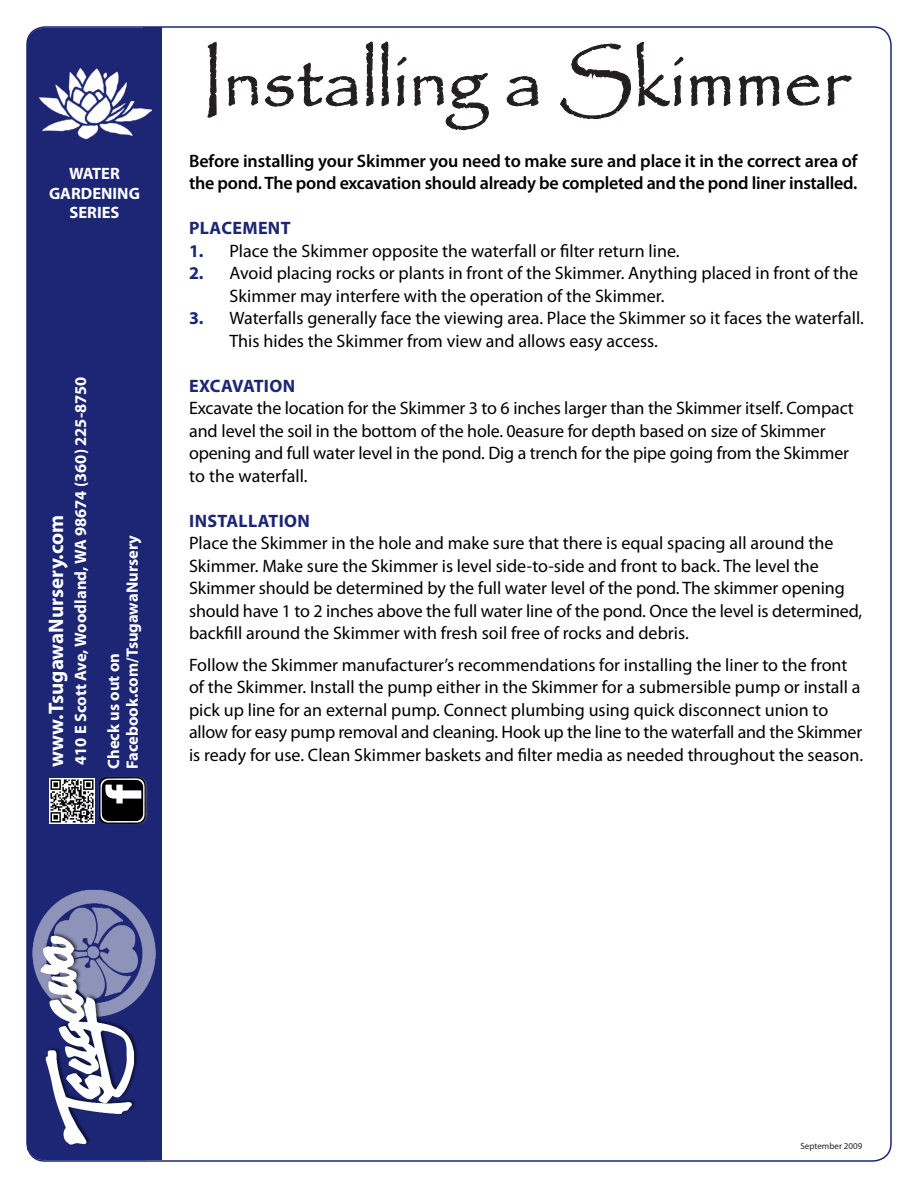
<style>
.page{position:relative;width:918px;height:1188px;background:#fff}
.page>*{position:absolute;margin:0;border:0;box-sizing:border-box;transform-origin:0 0}
.t1{font:76.5px "Papyrus";color:#231f20}
.t2{font:700 21px "Myriad Pro";color:#fff}
.t3{font:18px/22.5px "Myriad Pro";color:#000}
.t4{font:600 18px/22.5px "Myriad Pro";letter-spacing:-.015em;color:#000}
.t5{font:700 18px "Myriad Pro";letter-spacing:.02em;color:#1c2674}
.t6{font:700 16.5px "Myriad Pro";color:#fff}
.t7{font:9px "Myriad Pro";color:#231f20}
.s1{font-weight:700;color:#1c2674}
</style>
<div class="page">
<svg style="left:207px;top:41px;width:10px;height:77px"></svg>
<svg style="left:227px;top:62px;width:131px;height:45px"></svg>
<svg style="left:365px;top:41px;width:9px;height:66px"></svg>
<svg style="left:381px;top:41px;width:9px;height:66px"></svg>
<svg style="left:396px;top:56px;width:11px;height:50px"></svg>
<svg style="left:413px;top:73px;width:76px;height:58px"></svg>
<svg style="left:506px;top:76px;width:33px;height:31px"></svg>
<svg style="left:560px;top:41px;width:171px;height:79px"></svg>
<svg style="left:738px;top:75px;width:42px;height:31px"></svg>
<svg style="left:786px;top:75px;width:66px;height:31px"></svg>
<div style="left:27px;top:28px;width:135px;height:1132px;background:#1c2674;border-radius:18px"></div>
<div style="left:143px;top:28px;width:19px;height:1132px;background:#1c2674"></div>
<img style="left:32px;top:889px;width:124px;height:256px">
<img style="left:39px;top:67px;width:113px;height:73px">
<img style="left:50px;top:779px;width:44px;height:44px">
<img style="left:99px;top:777px;width:48px;height:47px">
<p class="t6" style="left:69px;top:163px;width:52px">WATER</p>
<p class="t6" style="left:49px;top:182px;width:92px">GARDENING</p>
<p class="t6" style="left:70px;top:202px;width:51px">SERIES</p>
<p class="t6" style="left:70px;top:765px;width:390px;rotate:-90deg">410 E Scott Ave, Woodland, WA 98674 (360) 225-8750</p>
<p class="t2" style="left:42px;top:767px;width:254px;rotate:-90deg">www.TsugawaNursery.com</p>
<p class="t6" style="left:122px;top:769px;width:235px;rotate:-90deg">Facebook.com/TsugawaNursery</p>
<p class="t6" style="left:103px;top:769px;width:117px;rotate:-90deg">Check us out on</p>
<p class="t1" style="left:202px;top:34px;width:648px">Installing a Skimmer</p>
<p class="t4" style="left:189px;top:149px;width:670px">Before installing your Skimmer you need to make sure and place it in the correct area of the pond. The pond excavation should already be completed and the pond liner installed.</p>
<p class="t5" style="left:189px;top:216px;width:103px">PLACEMENT</p>
<p class="t3" style="left:189px;top:239px;width:492px"><span class="s1">1.</span> Place the Skimmer opposite the waterfall or filter return line.</p>
<p class="t3" style="left:230px;top:261px;width:630px;text-indent:-40px"><span class="s1">2.</span> Avoid placing rocks or plants in front of the Skimmer. Anything placed in front of the<br>Skimmer may interfere with the operation of the Skimmer.</p>
<p class="t3" style="left:230px;top:306px;width:636px;text-indent:-40px"><span class="s1">3.</span> Waterfalls generally face the viewing area. Place the Skimmer so it faces the waterfall.<br>This hides the Skimmer from view and allows easy access.</p>
<p class="t5" style="left:189px;top:374px;width:107px">EXCAVATION</p>
<p class="t3" style="left:189px;top:396px;width:666px">Excavate the location for the Skimmer 3 to 6 inches larger than the Skimmer itself. Compact and level the soil in the bottom of the hole. 0easure for depth based on size of Skimmer opening and full water level in the pond. Dig a trench for the pipe going from the Skimmer to the waterfall.</p>
<p class="t5" style="left:189px;top:509px;width:122px">INSTALLATION</p>
<p class="t3" style="left:189px;top:531px;width:675px">Place the Skimmer in the hole and make sure that there is equal spacing all around the Skimmer. Make sure the Skimmer is level side-to-side and front to back. The level the Skimmer should be determined by the full water level of the pond. The skimmer opening should have 1 to 2 inches above the full water line of the pond. Once the level is determined, backfill around the Skimmer with fresh soil free of rocks and debris.</p>
<p class="t3" style="left:189px;top:653px;width:676px">Follow the Skimmer manufacturer’s recommendations for installing the liner to the front of the Skimmer. Install the pump either in the Skimmer for a submersible pump or install a pick up line for an external pump. Connect plumbing using quick disconnect union to allow for easy pump removal and cleaning. Hook up the line to the waterfall and the Skimmer is ready for use. Clean Skimmer baskets and filter media as needed throughout the season.</p>
<p class="t7" style="left:800px;top:1140px;width:64px">September 2009</p>
</div>
